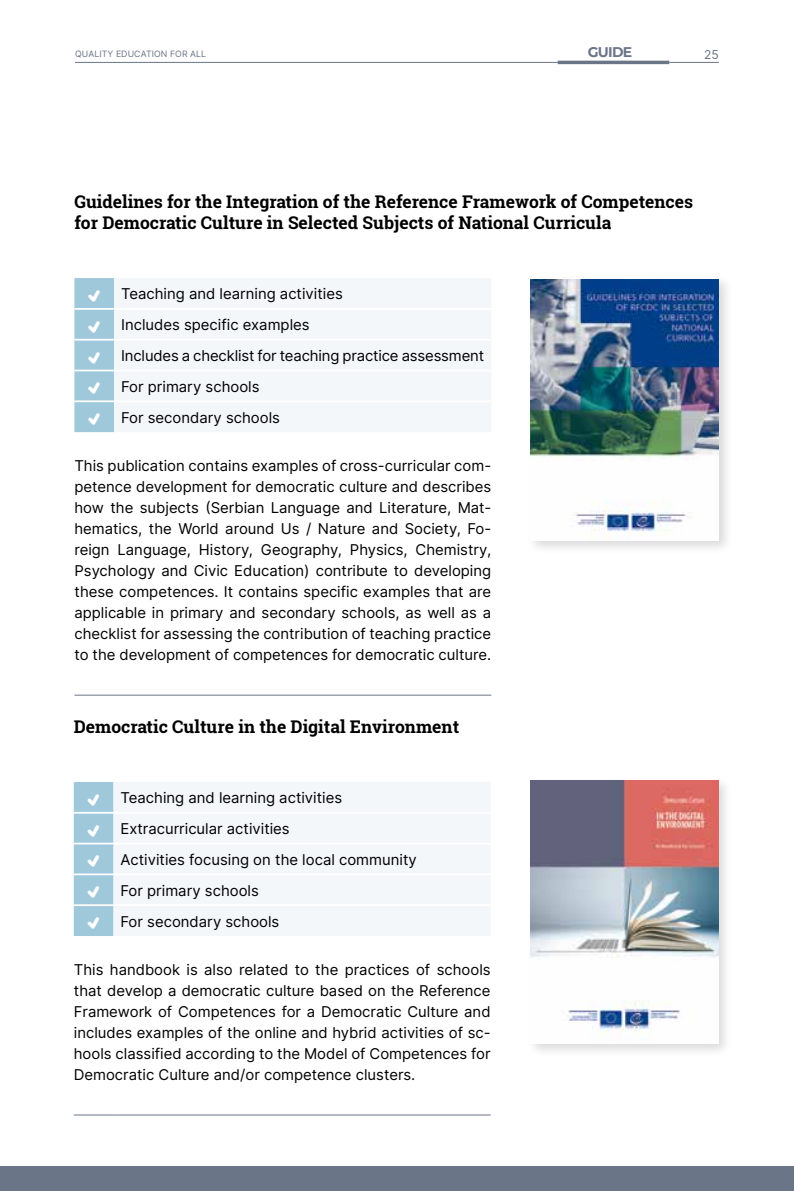
<style>
.page{position:relative;width:794px;height:1191px;background:#fff}
.page>*{position:absolute;margin:0;border:0;box-sizing:border-box;transform-origin:0 0}
.t1{font:700 17.5px/21px "Roboto Slab";color:#000}
.t2{font:14.88px/21px "Inter";color:#000}
.t3{font:700 14px "Montserrat";letter-spacing:-.05em;color:#6b7588}
.t4{font:12.25px "Inter";color:#6b7588}
.t5{font:8.75px "Inter";letter-spacing:.01em;color:#6b7588}
</style>
<div class="page">
<div style="left:0;top:1166px;width:794px;height:25px;background:#6b7588"></div>
<svg style="left:669px;top:62px;width:50px;height:1px"></svg>
<hr style="left:557px;top:61px;width:112px;height:3px;background:#6b7588">
<hr style="left:75px;top:62px;width:482px;height:1px;background:#6b7588">
<div style="left:114px;top:278px;width:377px;height:154px;background:#f3f7fa"></div>
<hr style="left:114px;top:308px;width:377px;height:2px;background:#fff">
<hr style="left:114px;top:339px;width:377px;height:1px;background:#fff">
<hr style="left:114px;top:369px;width:377px;height:2px;background:#fff">
<hr style="left:114px;top:400px;width:377px;height:2px;background:#fff">
<hr style="left:74px;top:694px;width:40px;height:1px;background:#6b7588">
<hr style="left:114px;top:694px;width:377px;height:1px;background:#6b7588">
<div style="left:526px;top:273px;width:207px;height:282px;background:#000;opacity:.15"></div>
<img style="left:531px;top:279px;width:187px;height:262px">
<div style="left:113px;top:782px;width:377px;height:154px;background:#f3f7fa"></div>
<hr style="left:113px;top:812px;width:377px;height:1px;background:#fff">
<hr style="left:113px;top:842px;width:377px;height:2px;background:#fff">
<hr style="left:113px;top:873px;width:377px;height:2px;background:#fff">
<hr style="left:113px;top:904px;width:377px;height:2px;background:#fff">
<hr style="left:74px;top:1114px;width:39px;height:1px;background:#6b7588">
<hr style="left:113px;top:1114px;width:377px;height:1px;background:#6b7588">
<div style="left:526px;top:776px;width:206px;height:282px;background:#000;opacity:.15"></div>
<img style="left:530px;top:780px;width:188px;height:263px">
<svg style="left:74px;top:278px;width:40px;height:154px;background:#a4cbdc"></svg>
<svg style="left:74px;top:782px;width:39px;height:154px;background:#a3cadb"></svg>
<p class="t5" style="left:75px;top:48px;width:133px">QUALITY EDUCATION FOR ALL</p>
<p class="t3" style="left:587px;top:42px;width:46px">GUIDE</p>
<p class="t4" style="left:704px;top:45px;width:16px">25</p>
<p class="t1" style="left:74px;top:191px;width:620px">Guidelines for the Integration of the Reference Framework of Competences for Democratic Culture in Selected Subjects of National Curricula</p>
<p class="t2" style="left:121px;top:278px;width:364px;line-height:30.8px">Teaching and learning activities<br>Includes specific examples<br>Includes a checklist for teaching practice assessment<br>For primary schools<br>For secondary schools</p>
<p class="t2" style="left:74px;top:455px;width:418px;text-align:justify">This publication contains examples of cross-curricular com&shy;petence development for democratic culture and describes how the subjects (Serbian Language and Literature, Mat&shy;hematics, the World around Us / Nature and Society, Fo&shy;reign Language, History, Geography, Physics, Chemistry, Psychology and Civic Education) contribute to developing these competences. It contains specific examples that are applicable in primary and secondary schools, as well as a checklist for assessing the contribution of teaching practice to the development of competences for democratic culture.</p>
<p class="t1" style="left:74px;top:716px;width:387px">Democratic Culture in the Digital Environment</p>
<p class="t2" style="left:120px;top:782px;width:298px;line-height:30.8px">Teaching and learning activities<br>Extracurricular activities<br>Activities focusing on the local community<br>For primary schools<br>For secondary schools</p>
<p class="t2" style="left:74px;top:959px;width:418px;text-align:justify">This handbook is also related to the practices of schools that develop a democratic culture based on the Reference Framework of Competences for a Democratic Culture and includes examples of the online and hybrid activities of sc&shy;hools classified according to the Model of Competences for Democratic Culture and/or competence clusters.</p>
</div>
